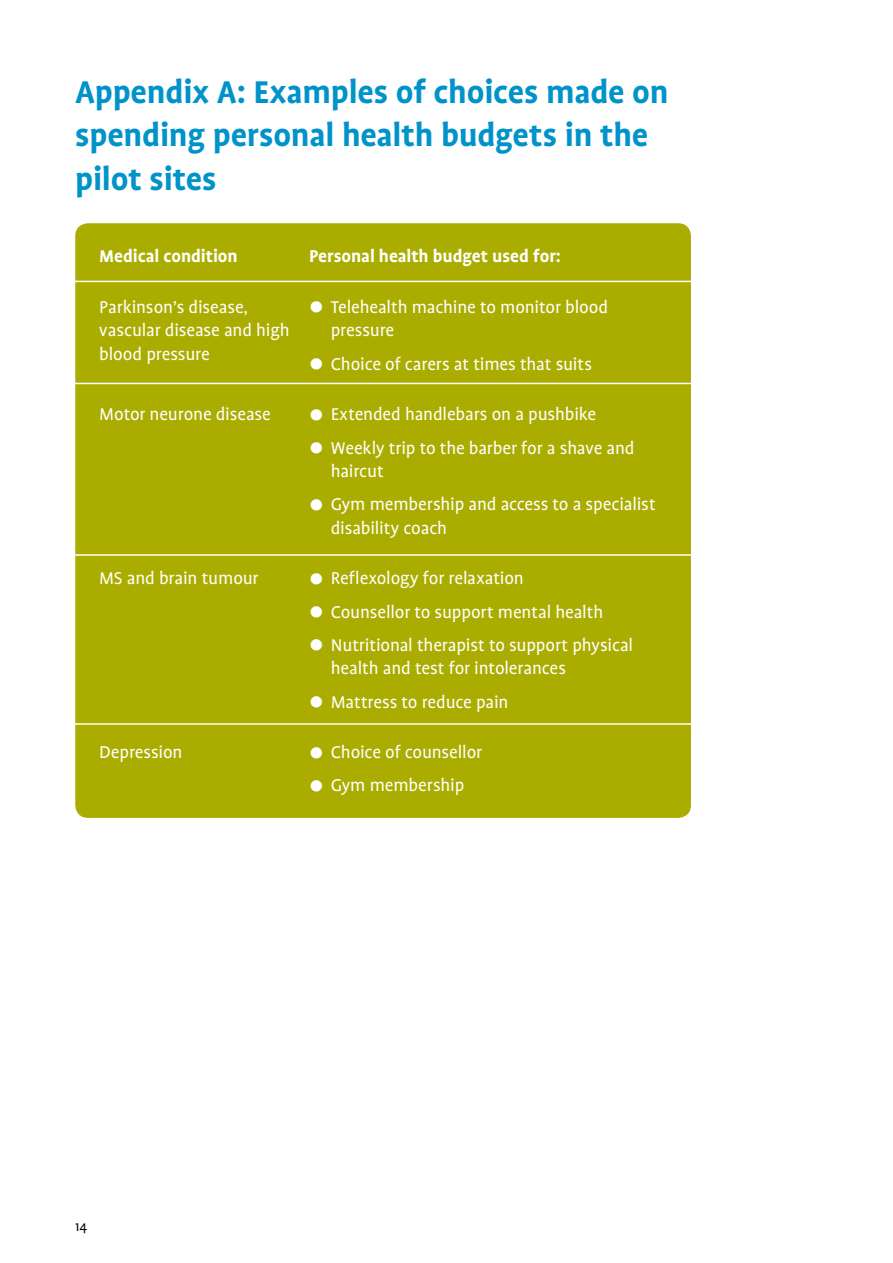
<style>
.page{position:relative;width:893px;height:1263px;background:#fff}
.page>*{position:absolute;margin:0;border:0;box-sizing:border-box;transform-origin:0 0}
.t1{font:700 36px/43.2px "Profile";letter-spacing:-.01em;color:#0093c9}
.t2{font:19.5px/23.4px "Profile";letter-spacing:-.01em;color:#fff}
.t3{font:700 19.5px "Profile";letter-spacing:-.005em;color:#fff}
.t4{font:15px "Profile";color:#000}
</style>
<div class="page">
<div style="left:75px;top:223px;width:616px;height:595px;background:#aaad00;border-radius:13px"></div>
<hr style="left:60px;top:383px;width:649px;height:1px;background:#fff">
<hr style="left:60px;top:554px;width:649px;height:2px;background:#fff">
<hr style="left:60px;top:723px;width:649px;height:2px;background:#fff">
<hr style="left:60px;top:281px;width:649px;height:1px;background:#fff">
<h3 class="t1" style="left:75px;top:70px;width:595px">Appendix A: Examples of choices made on spending personal health budgets in the pilot sites</h3>
<p class="t3" style="left:99px;top:246px;width:140px">Medical condition</p>
<p class="t3" style="left:309px;top:246px;width:253px">Personal health budget used for:</p>
<p class="t2" style="left:99px;top:295px;width:192px">Parkinson’s disease, vascular disease and high blood pressure</p>
<p class="t2" style="left:331px;top:295px;width:279px;text-indent:-22px">⌘ Telehealth machine to monitor blood pressure</p>
<p class="t2" style="left:309px;top:352px;width:284px">⌘ Choice of carers at times that suits</p>
<p class="t2" style="left:99px;top:403px;width:173px">Motor neurone disease</p>
<p class="t2" style="left:309px;top:403px;width:288px">⌘ Extended handlebars on a pushbike</p>
<p class="t2" style="left:331px;top:436px;width:305px;text-indent:-22px">⌘ Weekly trip to the barber for a shave and haircut</p>
<p class="t2" style="left:331px;top:493px;width:326px;text-indent:-22px">⌘ Gym membership and access to a specialist disability coach</p>
<p class="t2" style="left:99px;top:567px;width:161px">MS and brain tumour</p>
<p class="t2" style="left:309px;top:567px;width:216px">⌘ Reflexology for relaxation</p>
<p class="t2" style="left:309px;top:600px;width:296px">⌘ Counsellor to support mental health</p>
<p class="t2" style="left:331px;top:633px;width:304px;text-indent:-22px">⌘ Nutritional therapist to support physical health and test for intolerances</p>
<p class="t2" style="left:309px;top:690px;width:201px">⌘ Mattress to reduce pain</p>
<p class="t2" style="left:99px;top:740px;width:85px">Depression</p>
<p class="t2" style="left:309px;top:740px;width:175px">⌘ Choice of counsellor</p>
<p class="t2" style="left:309px;top:774px;width:157px">⌘ Gym membership</p>
<p class="t4" style="left:75px;top:1219px;width:14px">14</p>
</div>
